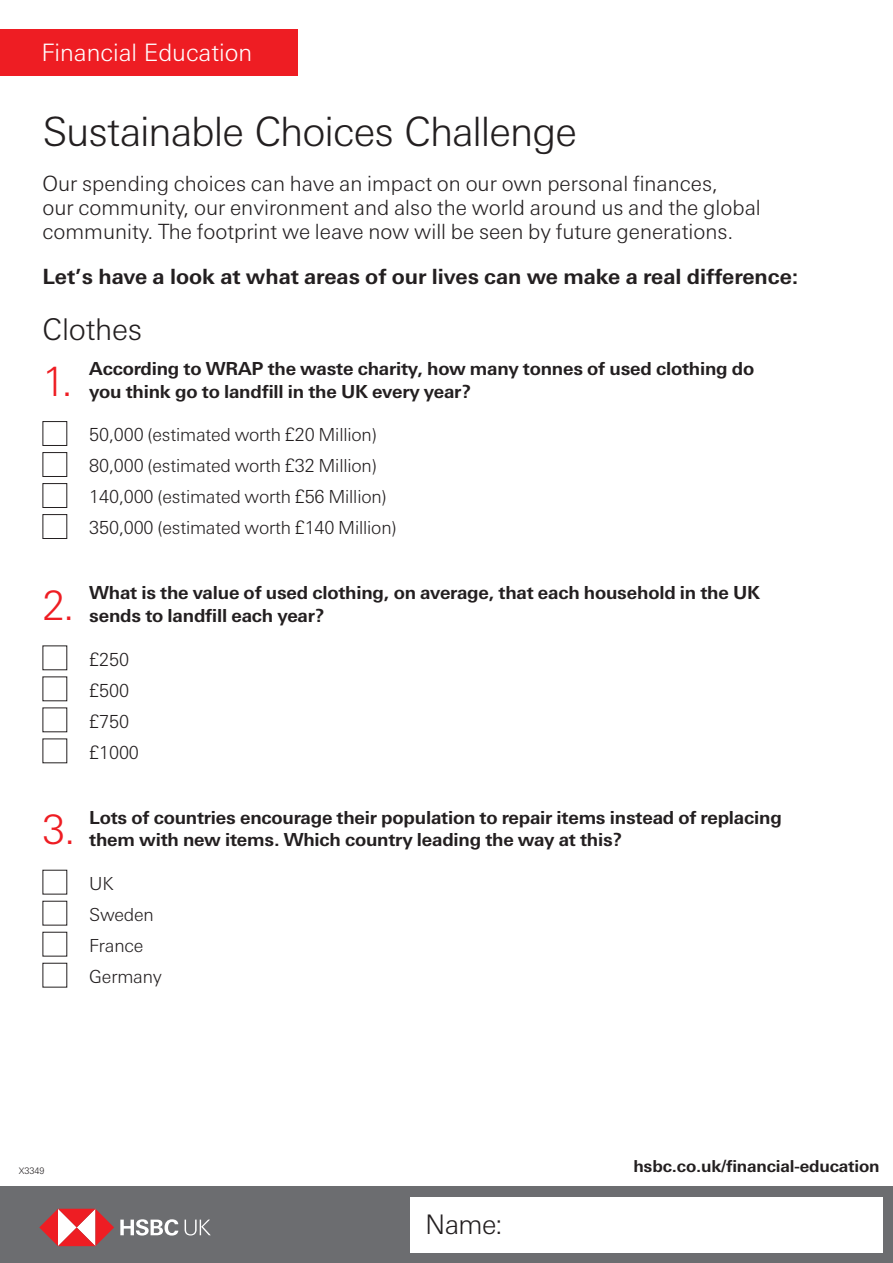
<style>
.page{position:relative;width:893px;height:1263px;background:#fff}
.page>*{position:absolute;margin:0;border:0;box-sizing:border-box;transform-origin:0 0}
.t1{font:300 40.5px "Univers Nextfor HSBC";letter-spacing:-.025em;color:#231f20}
.t2{font:300 40.5px "Univers Nextfor HSBC";color:#ee1d23}
.t3{font:300 30px "Univers Nextfor HSBC";letter-spacing:-.01em;color:#231f20}
.t4{font:300 27px "Univers Nextfor HSBC";color:#231f20}
.t5{font:300 24px "Univers Nextfor HSBC";color:#fff}
.t6{font:300 21px/24px "Univers Nextfor HSBC";color:#231f20}
.t7{font:700 21px "Univers Nextfor HSBC";color:#231f20}
.t8{font:700 18px/22.5px "Univers Nextfor HSBC";letter-spacing:-.01em;color:#231f20}
.t9{font:300 18px "Univers Nextfor HSBC";letter-spacing:-.01em;color:#231f20}
.t10{font:700 16.5px "Univers Nextfor HSBC";letter-spacing:-.01em;color:#231f20}
.t11{font:300 9px "Univers Nextfor HSBC";color:#231f20}
</style>
<div class="page">
<div style="left:0;top:29px;width:298px;height:46px;background:#ee1d23"></div>
<div style="left:0;top:1186px;width:893px;height:77px;background:#6c6d70"></div>
<div style="left:410px;top:1197px;width:472px;height:55px;background:#fff"></div>
<svg style="left:120px;top:1219px;width:58px;height:16px"></svg>
<svg style="left:39px;top:1209px;width:75px;height:37px"></svg>
<svg style="left:185px;top:1219px;width:26px;height:16px"></svg>
<div style="left:43px;top:421px;width:24px;height:25px;border:1px solid #231f20"></div>
<div style="left:43px;top:452px;width:24px;height:25px;border:1px solid #231f20"></div>
<div style="left:43px;top:483px;width:24px;height:25px;border:1px solid #231f20"></div>
<div style="left:43px;top:514px;width:24px;height:25px;border:1px solid #231f20"></div>
<h3 class="t5" style="left:41px;top:36px;width:212px">Financial Education</h3>
<p class="t1" style="left:43px;top:103px;width:536px">Sustainable Choices Challenge</p>
<p class="t6" style="left:43px;top:170px;width:720px">Our spending choices can have an impact on our own personal finances,<br>our community, our environment and also the world around us and the global community. The footprint we leave now will be seen by future generations.</p>
<p class="t7" style="left:43px;top:262px;width:757px">Let’s have a look at what areas of our lives can we make a real difference:</p>
<p class="t3" style="left:43px;top:308px;width:101px">Clothes</p>
<p class="t8" style="left:89px;top:356px;width:666px">According to WRAP the waste charity, how many tonnes of used clothing do you think go to landfill in the UK every year?</p>
<p class="t9" style="left:89px;top:422px;width:289px">50,000 (estimated worth £20 Million)</p>
<p class="t9" style="left:89px;top:453px;width:289px">80,000 (estimated worth £32 Million)</p>
<p class="t9" style="left:89px;top:484px;width:299px">140,000 (estimated worth £56 Million)</p>
<p class="t9" style="left:89px;top:515px;width:309px">350,000 (estimated worth £140 Million)</p>
<p class="t2" style="left:43px;top:353px;width:32px">1.</p>
<p class="t2" style="left:43px;top:577px;width:34px">2.</p>
<p class="t8" style="left:89px;top:581px;width:672px">What is the value of used clothing, on average, that each household in the UK sends to landfill each year?</p>
<p class="t9" style="left:89px;top:646px;width:41px">£250</p>
<p class="t9" style="left:89px;top:677px;width:41px">£500</p>
<p class="t9" style="left:89px;top:708px;width:41px">£750</p>
<p class="t9" style="left:89px;top:739px;width:51px">£1000</p>
<p class="t2" style="left:43px;top:801px;width:34px">3.</p>
<p class="t8" style="left:89px;top:805px;width:694px">Lots of countries encourage their population to repair items instead of replacing them with new items. Which country leading the way at this?</p>
<p class="t9" style="left:89px;top:871px;width:26px">UK</p>
<p class="t9" style="left:89px;top:902px;width:66px">Sweden</p>
<p class="t9" style="left:89px;top:933px;width:56px">France</p>
<p class="t9" style="left:89px;top:964px;width:74px">Germany</p>
<p class="t11" style="left:19px;top:1164px;width:27px">X3349</p>
<p class="t10" style="left:633px;top:1154px;width:248px">hsbc.co.uk/financial-education</p>
<h3 class="t4" style="left:425px;top:1205px;width:79px">Name:</h3>
</div>
